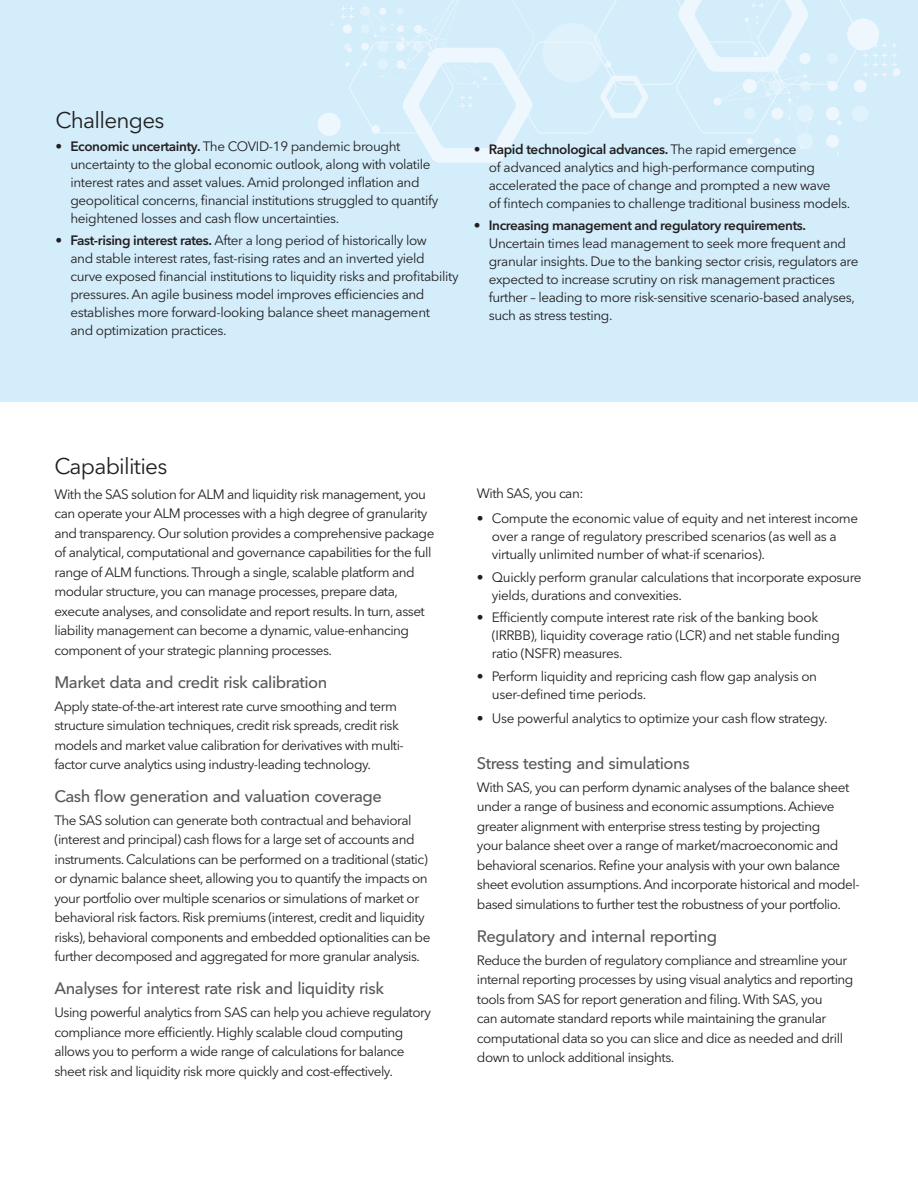
<style>
.page{position:relative;width:918px;height:1188px;background:#fff}
.page>*{position:absolute;margin:0;border:0;box-sizing:border-box;transform-origin:0 0}
.Subhead-1{font:22.5px "Avenir Next W1 G";letter-spacing:-.035em;color:#231f20}
.Subhead-2{font:500 16.5px "Avenir Next W1 G";letter-spacing:-.03em;color:#58595b}
.Body{font:13.5px/19.5px "Avenir Next W1 G";letter-spacing:-.035em;color:#231f20}
.Body_before_bullet{font:13.5px "Avenir Next W1 G";letter-spacing:-.035em;color:#231f20}
.s1{font-weight:600}
</style>
<div class="page">
<div style="left:0;top:0;width:918px;height:402px;background:#d3edfb"></div>
<div style="left:852px;top:105px;width:17px;height:17px;background:#e0f2fc;border-radius:50%"></div>
<div style="left:854px;top:80px;width:13px;height:12px;background:#edf7fd;border-radius:50%"></div>
<div style="left:318px;top:113px;width:23px;height:23px;background:#edf7fd;border-radius:50%"></div>
<div style="left:893px;top:68px;width:7px;height:8px;background:#edf7fd;border-radius:50%"></div>
<div style="left:847px;top:18px;width:32px;height:32px;background:#edf7fd;border-radius:50%"></div>
<svg style="left:340px;top:0;width:522px;height:163px"></svg>
<h2 class="Subhead-1" style="left:55px;top:106px;width:111px">Challenges</h2>
<p class="Body" style="left:70px;top:137px;width:370px;line-height:18px;text-indent:-15px"><span class="s1">• Economic uncertainty.</span> The COVID-19 pandemic brought uncertainty to the global economic outlook, along with volatile interest rates and asset values. Amid prolonged inflation and geopolitical concerns, financial institutions struggled to quantify heightened losses and cash flow uncertainties.</p>
<p class="Body" style="left:70px;top:232px;width:390px;line-height:18px;text-indent:-15px"><span class="s1">• Fast-rising interest rates.</span> After a long period of historically low<br>and stable interest rates, fast-rising rates and an inverted yield curve exposed financial institutions to liquidity risks and profitability pressures. An agile business model improves efficiencies and establishes more forward-looking balance sheet management<br>and optimization practices.</p>
<p class="Body" style="left:489px;top:140px;width:363px;line-height:18px;text-indent:-15px"><span class="s1">• Rapid technological advances.</span> The rapid emergence<br>of advanced analytics and high-performance computing accelerated the pace of change and prompted a new wave<br>of fintech companies to challenge traditional business models.</p>
<p class="Body" style="left:489px;top:216px;width:371px;line-height:18px;text-indent:-15px"><span class="s1">• Increasing management and regulatory requirements.<br></span>Uncertain times lead management to seek more frequent and granular insights. Due to the banking sector crisis, regulators are expected to increase scrutiny on risk management practices further – leading to more risk-sensitive scenario-based analyses, such as stress testing.</p>
<h2 class="Subhead-1" style="left:54px;top:453px;width:114px">Capabilities</h2>
<p class="Body" style="left:54px;top:484px;width:381px">With the SAS solution for ALM and liquidity risk management, you can operate your ALM processes with a high degree of granularity and transparency. Our solution provides a comprehensive package of analytical, computational and governance capabilities for the full range of ALM functions. Through a single, scalable platform and modular structure, you can manage processes, prepare data, execute analyses, and consolidate and report results. In turn, asset liability management can become a dynamic, value-enhancing component of your strategic planning processes.</p>
<h3 class="Subhead-2" style="left:54px;top:672px;width:275px">Market data and credit risk calibration</h3>
<p class="Body" style="left:54px;top:696px;width:351px">Apply state-of-the-art interest rate curve smoothing and term structure simulation techniques, credit risk spreads, credit risk models and market value calibration for derivatives with multi&shy;factor curve analytics using industry-leading technology.</p>
<h3 class="Subhead-2" style="left:54px;top:786px;width:329px">Cash flow generation and valuation coverage</h3>
<p class="Body" style="left:54px;top:810px;width:377px">The SAS solution can generate both contractual and behavioral (interest and principal) cash flows for a large set of accounts and instruments. Calculations can be performed on a traditional (static) or dynamic balance sheet, allowing you to quantify the impacts on your portfolio over multiple scenarios or simulations of market or behavioral risk factors. Risk premiums (interest, credit and liquidity risks), behavioral components and embedded optionalities can be further decomposed and aggregated for more granular analysis.</p>
<h3 class="Subhead-2" style="left:54px;top:979px;width:331px">Analyses for interest rate risk and liquidity risk</h3>
<p class="Body" style="left:54px;top:1003px;width:378px">Using powerful analytics from SAS can help you achieve regulatory compliance more efficiently. Highly scalable cloud computing allows you to perform a wide range of calculations for balance sheet risk and liquidity risk more quickly and cost-effectively.</p>
<p class="Body_before_bullet" style="left:477px;top:486px;width:108px">With SAS, you can:</p>
<p class="Body" style="left:492px;top:509px;width:368px;line-height:18px;text-indent:-15px">• Compute the economic value of equity and net interest income over a range of regulatory prescribed scenarios (as well as a virtually unlimited number of what-if scenarios).</p>
<p class="Body" style="left:492px;top:568px;width:371px;line-height:18px;text-indent:-15px">• Quickly perform granular calculations that incorporate exposure yields, durations and convexities.</p>
<p class="Body" style="left:492px;top:608px;width:350px;line-height:18px;text-indent:-15px">• Efficiently compute interest rate risk of the banking book (IRRBB), liquidity coverage ratio (LCR) and net stable funding ratio (NSFR) measures.</p>
<p class="Body" style="left:492px;top:667px;width:327px;line-height:18px;text-indent:-15px">• Perform liquidity and repricing cash flow gap analysis on user-defined time periods.</p>
<p class="Body" style="left:477px;top:708px;width:352px">• Use powerful analytics to optimize your cash flow strategy.</p>
<h3 class="Subhead-2" style="left:477px;top:753px;width:214px">Stress testing and simulations</h3>
<p class="Body" style="left:477px;top:777px;width:384px">With SAS, you can perform dynamic analyses of the balance sheet under a range of business and economic assumptions. Achieve greater alignment with enterprise stress testing by projecting<br>your balance sheet over a range of market/macroeconomic and behavioral scenarios. Refine your analysis with your own balance sheet evolution assumptions. And incorporate historical and model&shy;based simulations to further test the robustness of your portfolio.</p>
<h3 class="Subhead-2" style="left:477px;top:926px;width:242px">Regulatory and internal reporting</h3>
<p class="Body" style="left:477px;top:950px;width:378px">Reduce the burden of regulatory compliance and streamline your internal reporting processes by using visual analytics and reporting tools from SAS for report generation and filing. With SAS, you<br>can automate standard reports while maintaining the granular computational data so you can slice and dice as needed and drill down to unlock additional insights.</p>
</div>
